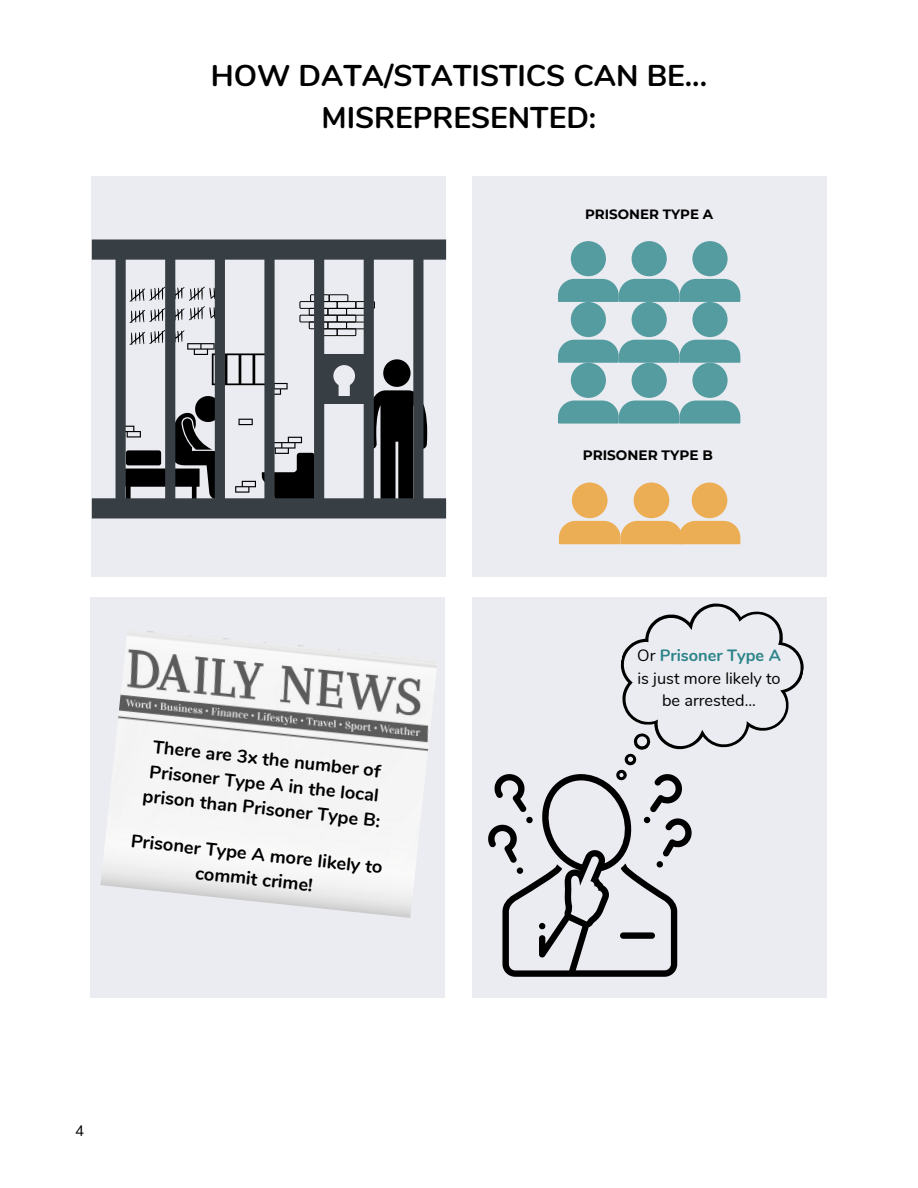
<style>
.page{position:relative;width:918px;height:1188px;background:#fff}
.page>*{position:absolute;margin:0;border:0;box-sizing:border-box;transform-origin:0 0}
.t1{font:700 30px/41.7px "Nunito";color:#000;text-align:center}
.t2{font:700 18.15px/24.8px "Nunito";color:#000;text-align:center}
.t3{font:16.35px/22.4px "Nunito";color:#000;text-align:center}
.t4{font:15px "Nunito";color:#000}
.t5{font:700 13.65px "Montserrat";color:#000}
.t6{font:700 13.5px "Montserrat";color:#000}
.s1{font-weight:700;color:#2b8489}
</style>
<div class="page">
<div style="left:92px;top:177px;width:354px;height:400px;background:#ebecf2"></div>
<div style="left:472px;top:177px;width:355px;height:400px;background:#ebecf2"></div>
<div style="left:90px;top:597px;width:354px;height:401px;background:#ebecf2"></div>
<div style="left:472px;top:597px;width:355px;height:401px;background:#ebecf2"></div>
<svg style="left:92px;top:239px;width:354px;height:279px"></svg>
<svg style="left:558px;top:241px;width:182px;height:182px"></svg>
<svg style="left:559px;top:483px;width:181px;height:61px"></svg>
<img style="left:100px;top:631px;width:337px;height:287px">
<svg style="left:488px;top:603px;width:316px;height:374px"></svg>
<h1 class="t1" style="left:211px;top:56px;width:498px">HOW DATA/STATISTICS CAN BE...<br>MISREPRESENTED:</h1>
<p class="t6" style="left:585px;top:206px;width:130px">PRISONER TYPE A</p>
<p class="t5" style="left:583px;top:447px;width:132px">PRISONER TYPE B</p>
<p class="t2" style="left:154px;top:735px;width:230px;rotate:6deg">There are 3x the number of</p>
<p class="t2" style="left:144px;top:784px;width:240px;rotate:6deg">prison than Prisoner Type B:</p>
<p class="t2" style="left:132px;top:829px;width:254px;rotate:6deg">Prisoner Type A more likely to commit crime!</p>
<p class="t2" style="left:151px;top:759px;width:232px;rotate:6deg">Prisoner Type A in the local</p>
<p class="t3" style="left:637px;top:645px;width:145px">Or <span class="s1">Prisoner Type A </span>is just more likely to be arrested...</p>
<p class="t4" style="left:75px;top:1121px;width:10px">4</p>
</div>
